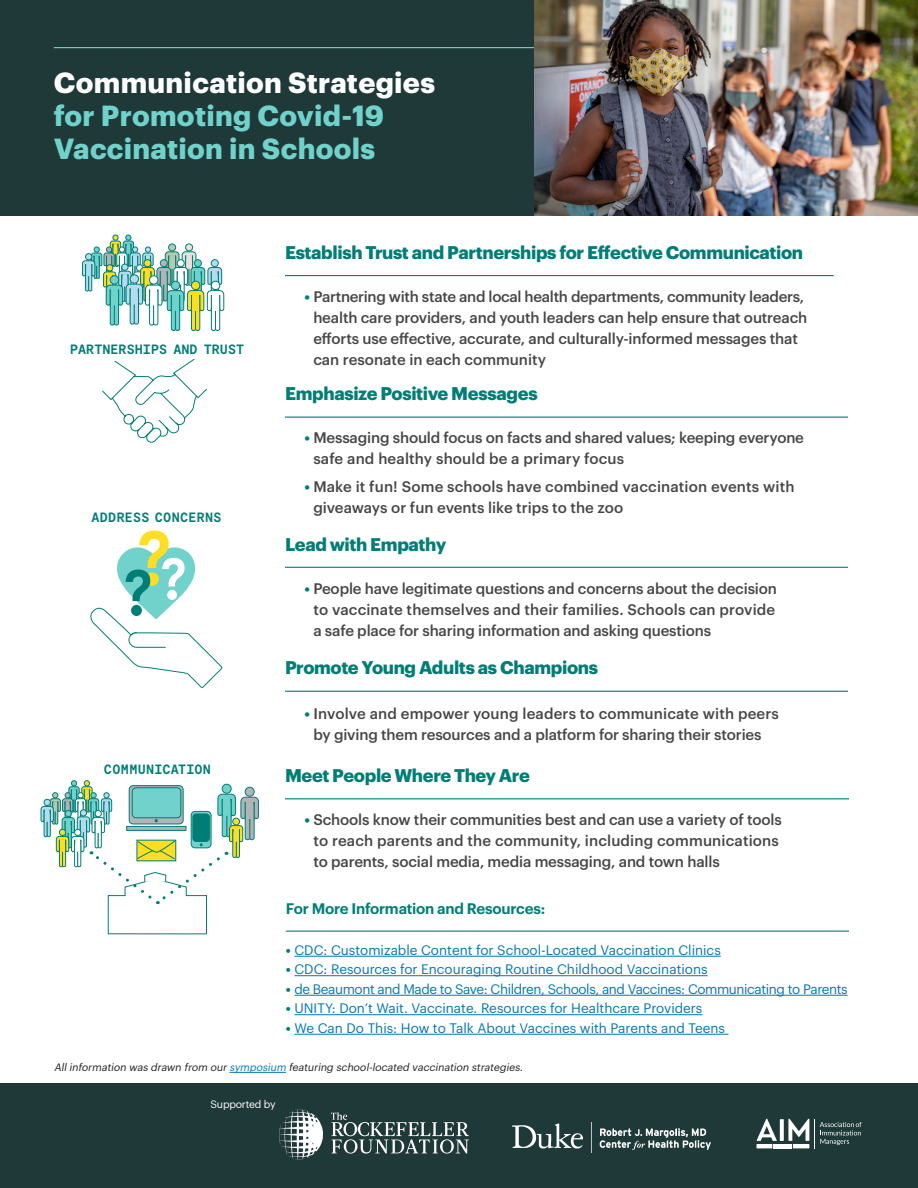
<style>
.page{position:relative;width:918px;height:1188px;background:#fff}
.page>*{position:absolute;margin:0;border:0;box-sizing:border-box;transform-origin:0 0}
.t1{font:700 28.5px/33px "Graphik";letter-spacing:.01em;color:#71d1cb}
.t2{font:700 18px "Graphik";letter-spacing:-.02em;color:#007e76}
.t3{font:500 15px/21px "Graphik";letter-spacing:-.01em;color:#464646}
.t4{font:500 15px/21px "Graphik";letter-spacing:.01em;color:#464646}
.Contributors{font:600 15px "Graphik";letter-spacing:-.015em;color:#007e76}
.t5{font:13.5px "Graphik";color:#0577b1}
.t6{font:13.5px "Graphik";letter-spacing:-.03em;color:#0577b1}
.Infographic_text_big{font:13.5px "Moderat Mono Bold";letter-spacing:.005em;color:#007e76}
.t7{font:italic 10.5px "Graphik";color:#231f20}
.t8{font:10.5px "Graphik";letter-spacing:-.02em;color:#fff}
.s1{color:#fff}
.s2{font-weight:700;color:#007e76}
.s3{color:#0577b1}
</style>
<div class="page">
<div style="left:0;top:0;width:918px;height:216px;background:#1f3938"></div>
<hr style="left:54px;top:47px;width:810px;height:1px;background:#71d1cb">
<hr style="left:285px;top:275px;width:549px;height:1px;background:#007e76">
<hr style="left:285px;top:417px;width:563px;height:1px;background:#007e76">
<hr style="left:285px;top:691px;width:563px;height:1px;background:#007e76">
<hr style="left:285px;top:567px;width:563px;height:1px;background:#007e76">
<hr style="left:285px;top:798px;width:564px;height:1px;background:#007e76">
<hr style="left:286px;top:931px;width:563px;height:1px;background:#007e76">
<hr style="left:294px;top:956px;width:427px;height:1px;background:#0577b1">
<hr style="left:294px;top:975px;width:414px;height:1px;background:#0577b1">
<hr style="left:294px;top:995px;width:554px;height:1px;background:#0577b1">
<hr style="left:294px;top:1014px;width:408px;height:1px;background:#0577b1">
<hr style="left:294px;top:1034px;width:435px;height:1px;background:#0577b1">
<img style="left:534px;top:0;width:384px;height:216px">
<svg style="left:90px;top:531px;width:133px;height:157px"></svg>
<svg style="left:102px;top:358px;width:105px;height:85px"></svg>
<svg style="left:82px;top:235px;width:142px;height:96px"></svg>
<div style="left:110px;top:276px;width:9px;height:8px;background:#71d1cb;border-radius:50%"></div>
<div style="left:110px;top:275px;width:9px;height:9px;border:1px solid #007e76;border-radius:50%"></div>
<svg style="left:40px;top:780px;width:219px;height:155px"></svg>
<div style="left:59px;top:829px;width:7px;height:7px;background:#fede24;border-radius:50%"></div>
<div style="left:59px;top:829px;width:7px;height:7px;border:1px solid #007e76;border-radius:50%"></div>
<div style="left:0;top:1084px;width:918px;height:104px;background:#1f3938"></div>
<svg style="left:331px;top:1112px;width:138px;height:42px"></svg>
<svg style="left:279px;top:1109px;width:44px;height:51px"></svg>
<img style="left:512px;top:1122px;width:198px;height:30px">
<svg style="left:780px;top:1119px;width:4px;height:22px"></svg>
<svg style="left:819px;top:1122px;width:42px;height:24px"></svg>
<hr style="left:777px;top:1144px;width:11px;height:4px;background:#fff">
<svg style="left:757px;top:1119px;width:20px;height:29px"></svg>
<svg style="left:788px;top:1119px;width:21px;height:29px"></svg>
<hr style="left:229px;top:1072px;width:57px;height:1px;background:#0577b1">
<h1 class="t1" style="left:54px;top:63px;width:383px"><span class="s1">Communication Strategies </span>for Promoting Covid-19<br>Vaccination in Schools</h1>
<p class="Infographic_text_big" style="left:70px;top:341px;width:176px">PARTNERSHIPS AND TRUST</p>
<p class="Infographic_text_big" style="left:91px;top:509px;width:132px">ADDRESS CONCERNS</p>
<p class="Infographic_text_big" style="left:104px;top:761px;width:109px">COMMUNICATION</p>
<h2 class="t2" style="left:285px;top:238px;width:520px">Establish Trust and Partnerships for Effective Communication</h2>
<p class="t3" style="left:313px;top:285px;width:496px;text-indent:-9px"><span class="s2">•</span> Partnering with state and local health departments, community leaders, health care providers, and youth leaders can help ensure that outreach efforts use effective, accurate, and culturally-informed messages that can resonate in each community</p>
<h2 class="t2" style="left:285px;top:380px;width:254px">Emphasize Positive Messages</h2>
<p class="t3" style="left:313px;top:426px;width:492px;text-indent:-9px"><span class="s2">•</span> Messaging should focus on facts and shared values; keeping everyone safe and healthy should be a primary focus</p>
<p class="t4" style="left:313px;top:475px;width:483px;text-indent:-9px"><span class="s2">•</span> Make it fun! Some schools have combined vaccination events with giveaways or fun events like trips to the zoo</p>
<h2 class="t2" style="left:285px;top:530px;width:163px">Lead with Empathy</h2>
<p class="t3" style="left:313px;top:576px;width:465px;text-align:justify;text-indent:-9px"><span class="s2">•</span> People have legitimate questions and concerns about the decision to vaccinate themselves and their families. Schools can provide a safe place for sharing information and asking questions</p>
<h2 class="t2" style="left:285px;top:654px;width:315px">Promote Young Adults as Champions</h2>
<p class="t3" style="left:304px;top:702px;width:476px;text-align:center"><span class="s2">•</span> Involve and empower young leaders to communicate with peers by giving them resources and a platform for sharing their stories</p>
<h2 class="t2" style="left:285px;top:762px;width:246px">Meet People Where They Are</h2>
<p class="t3" style="left:313px;top:808px;width:470px;text-indent:-9px"><span class="s2">•</span> Schools know their communities best and can use a variety of tools to reach parents and the community, including communications to parents, social media, media messaging, and town halls</p>
<h3 class="Contributors" style="left:286px;top:897px;width:261px">For More Information and Resources:</h3>
<p class="t5" style="left:286px;top:940px;width:436px"><span class="s2">•</span> CDC: Customizable Content for School-Located Vaccination Clinics</p>
<p class="t5" style="left:286px;top:959px;width:423px"><span class="s2">•</span> CDC: Resources for Encouraging Routine Childhood Vaccinations</p>
<p class="t6" style="left:286px;top:979px;width:563px"><span class="s2">•</span> de Beaumont and Made to Save: Children, Schools, and Vaccines: Communicating to Parents</p>
<p class="t5" style="left:286px;top:998px;width:418px"><span class="s2">•</span> UNITY: Don’t Wait. Vaccinate. Resources for Healthcare Providers</p>
<p class="t5" style="left:286px;top:1018px;width:441px"><span class="s2">•</span> We Can Do This: How to Talk About Vaccines with Parents and Teens</p>
<p class="t7" style="left:54px;top:1060px;width:473px">Allinformation was drawn from our<span class="s3">symposium</span> featuring school-located vaccination strategies.</p>
<p class="t8" style="left:211px;top:1097px;width:67px">Supported by</p>
</div>
